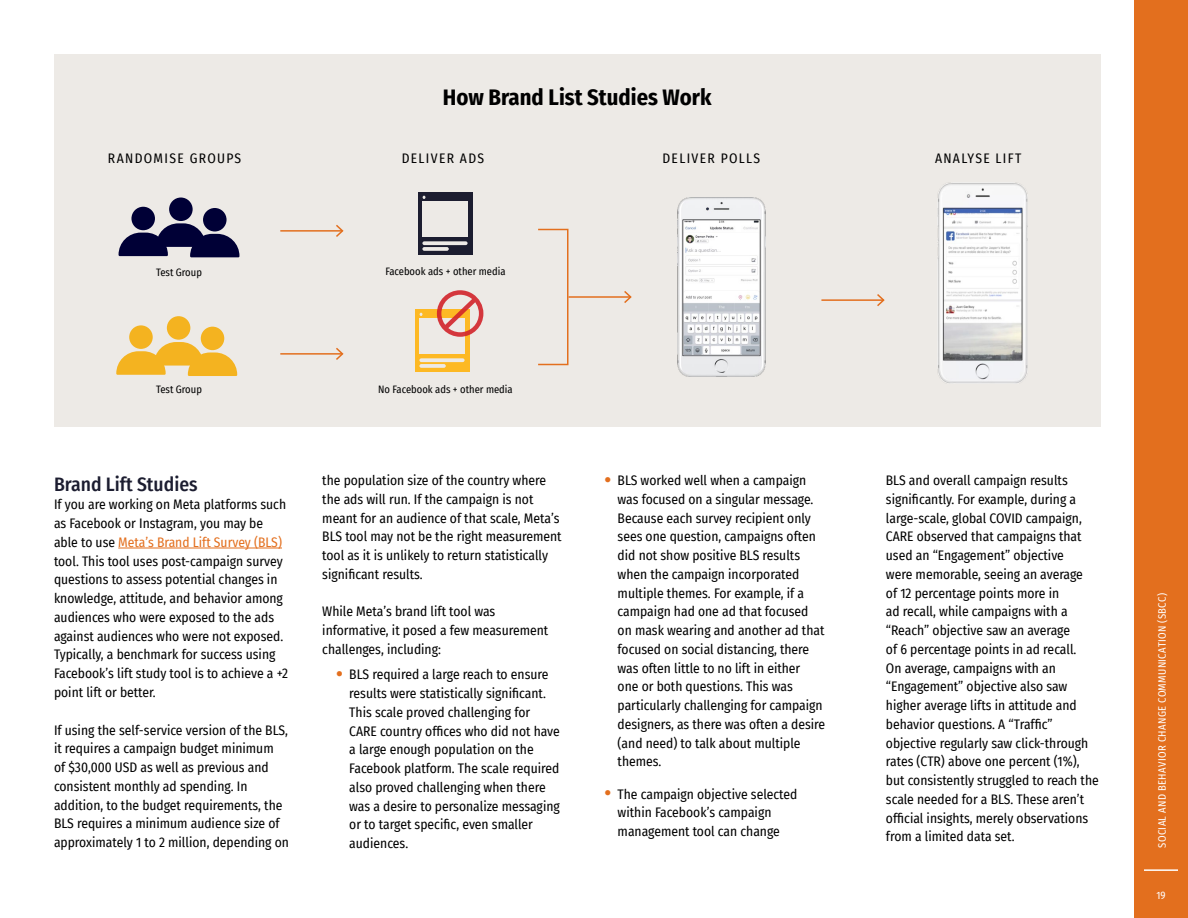
<style>
.page{position:relative;width:1188px;height:918px;background:#fff}
.page>*{position:absolute;margin:0;border:0;box-sizing:border-box;transform-origin:0 0}
.t1{font:500 33px "Fira Sans Condensed";color:#e36f1e}
.t2{font:700 22.5px "Fira Sans Condensed";color:#000}
.t3{font:500 19.5px "Fira Sans Condensed";color:#1c1d30}
.t4{font:13.5px/18.8px "Fira Sans Condensed";color:#000}
.t5{font:13.5px "Fira Sans Condensed";letter-spacing:.1em;color:#000}
.t6{font:10.5px "Fira Sans Condensed";color:#000}
.t7{font:10.5px "Fira Sans Condensed";letter-spacing:.035em;color:#fff}
.s1{color:#e36f1e}
</style>
<div class="page">
<hr style="left:118px;top:548px;width:164px;height:1px;background:#e36f1e">
<div style="left:54px;top:54px;width:1046px;height:373px;background:#edeae6"></div>
<div style="left:131px;top:207px;width:24px;height:23px;background:#000036;border-radius:50%"></div>
<div style="left:169px;top:198px;width:24px;height:23px;background:#000036;border-radius:50%"></div>
<div style="left:203px;top:208px;width:24px;height:24px;background:#000036;border-radius:50%"></div>
<svg style="left:119px;top:223px;width:121px;height:34px"></svg>
<div style="left:129px;top:325px;width:24px;height:24px;background:#f4b320;border-radius:50%"></div>
<div style="left:167px;top:316px;width:23px;height:24px;background:#f4b320;border-radius:50%"></div>
<div style="left:201px;top:327px;width:23px;height:23px;background:#f4b320;border-radius:50%"></div>
<svg style="left:116px;top:342px;width:121px;height:34px"></svg>
<hr style="left:280px;top:230px;width:62px;height:2px;background:#e36f1e">
<svg style="left:334px;top:225px;width:10px;height:12px"></svg>
<hr style="left:280px;top:353px;width:62px;height:2px;background:#e36f1e">
<svg style="left:334px;top:348px;width:10px;height:12px"></svg>
<div style="left:537px;top:229px;width:31px;height:136px;border:2px solid #e36f1e"></div>
<hr style="left:568px;top:296px;width:63px;height:2px;background:#e36f1e">
<svg style="left:623px;top:291px;width:9px;height:12px"></svg>
<hr style="left:821px;top:299px;width:63px;height:2px;background:#e36f1e">
<svg style="left:875px;top:294px;width:10px;height:13px"></svg>
<div style="left:418px;top:192px;width:55px;height:63px;background:#1c1d30"></div>
<svg style="left:422px;top:241px;width:46px;height:4px"></svg>
<svg style="left:422px;top:247px;width:27px;height:4px"></svg>
<svg style="left:423px;top:196px;width:45px;height:41px;background:#d4d1d0"></svg>
<div style="left:415px;top:309px;width:55px;height:63px;background:#fdb924"></div>
<svg style="left:419px;top:358px;width:46px;height:4px"></svg>
<svg style="left:419px;top:364px;width:27px;height:4px"></svg>
<svg style="left:420px;top:290px;width:64px;height:64px"></svg>
<img style="left:678px;top:197px;width:88px;height:179px">
<img style="left:938px;top:183px;width:90px;height:200px">
<div style="left:1134px;top:0;width:54px;height:918px;background:#e36f1e"></div>
<hr style="left:1144px;top:869px;width:34px;height:2px;background:#fff">
<h2 class="t2" style="left:443px;top:78px;width:270px">How Brand List Studies Work</h2>
<p class="t5" style="left:108px;top:149px;width:135px">RANDOMISE GROUPS</p>
<p class="t5" style="left:402px;top:149px;width:84px">DELIVER ADS</p>
<p class="t5" style="left:662px;top:149px;width:99px">DELIVER POLLS</p>
<p class="t5" style="left:935px;top:149px;width:88px">ANALYSE LIFT</p>
<p class="t6" style="left:156px;top:265px;width:47px">Test Group</p>
<p class="t6" style="left:385px;top:263px;width:122px">Facebook ads + other media</p>
<p class="t6" style="left:156px;top:382px;width:47px">Test Group</p>
<p class="t6" style="left:378px;top:381px;width:136px">No Facebook ads + other media</p>
<h3 class="t3" style="left:54px;top:468px;width:145px">Brand Lift Studies</h3>
<p class="t4" style="left:54px;top:495px;width:235px">If you are working on Meta platforms such as Facebook or Instagram, you may be able to use <span class="s1">Meta’s Brand Lift Survey (BLS) </span>tool. This tool uses post-campaign survey questions to assess potential changes in knowledge, attitude, and behavior among audiences who were exposed to the ads against audiences who were not exposed.<br>Typically, a benchmark for success using Facebook’s lift study tool is to achieve a +2 point lift or better.</p>
<p class="t4" style="left:54px;top:720px;width:237px">If using the self-service version of the BLS, it requires a campaign budget minimum<br>of $30,000 USD as well as previous and consistent monthly ad spending. In addition, to the budget requirements, the BLS requires a minimum audience size of approximately 1 to 2 million, depending on</p>
<p class="t4" style="left:322px;top:471px;width:241px">the population size of the country where the ads will run. If the campaign is not meant for an audience of that scale, Meta’s BLS tool may not be the right measurement tool as it is unlikely to return statistically significant results.</p>
<p class="t4" style="left:322px;top:602px;width:228px">While Meta’s brand lift tool was informative, it posed a few measurement challenges, including:</p>
<h1 class="t1" style="left:336px;top:646px;width:9px">⋅</h1>
<p class="t4" style="left:349px;top:665px;width:212px">BLS required a large reach to ensure results were statistically significant.<br>This scale proved challenging for CARE country offices who did not have a large enough population on the Facebook platform. The scale required also proved challenging when there was a desire to personalize messaging or to target specific, even smaller audiences.</p>
<h1 class="t1" style="left:604px;top:452px;width:9px">⋅</h1>
<p class="t4" style="left:618px;top:471px;width:209px">BLS worked well when a campaign was focused on a singular message.<br>Because each survey recipient only sees one question, campaigns often did not show positive BLS results when the campaign incorporated multiple themes. For example, if a campaign had one ad that focused on mask wearing and another ad that focused on social distancing, there was often little to no lift in either<br>one or both questions. This was particularly challenging for campaign designers, as there was often a desire (and need) to talk about multiple themes.</p>
<h1 class="t1" style="left:604px;top:765px;width:9px">⋅</h1>
<p class="t4" style="left:618px;top:784px;width:181px">The campaign objective selected within Facebook’s campaign management tool can change</p>
<p class="t4" style="left:886px;top:471px;width:214px">BLS and overall campaign results significantly. For example, during a large-scale, global COVID campaign, CARE observed that campaigns that used an “Engagement” objective<br>were memorable, seeing an average<br>of 12 percentage points more in<br>ad recall, while campaigns with a “Reach” objective saw an average<br>of 6 percentage points in ad recall.<br>On average, campaigns with an “Engagement” objective also saw higher average lifts in attitude and behavior questions. A “Traffic” objective regularly saw click-through rates (CTR) above one percent (1%), but consistently struggled to reach the scale needed for a BLS. These aren’t official insights, merely observations from a limited data set.</p>
<p class="t7" style="left:1154px;top:848px;width:256px;rotate:-90deg">SOCIAL AND BEHAVIOR CHANGE COMMUNICATION (SBCC)</p>
<p class="t7" style="left:1156px;top:888px;width:11px">19</p>
</div>
